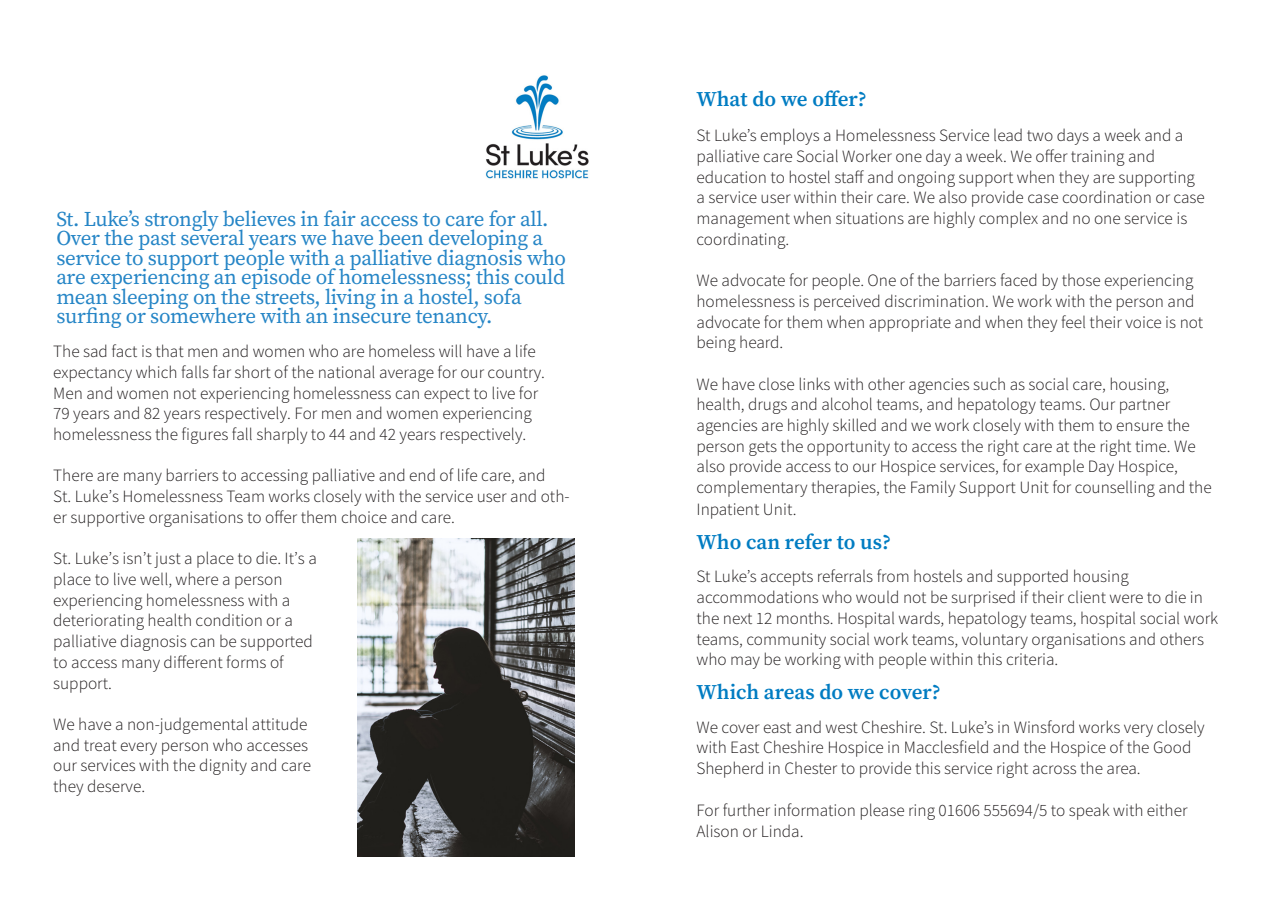
<style>
.page{position:relative;width:1285px;height:919px;background:#fff}
.page>*{position:absolute;margin:0;border:0;box-sizing:border-box;transform-origin:0 0}
.t1{font:21px/19.5px "Source Serif Pro";letter-spacing:-.015em;color:#2585c6}
.t2{font:21px "Source Serif Variable";letter-spacing:.01em;color:#007cc2}
.t3{font:300 17.25px/20.7px "Source Sans Pro";color:#231f20}
.s1{font-size:18px}
</style>
<div class="page">
<img style="left:358px;top:538px;width:216px;height:318px">
<img style="left:485px;top:75px;width:104px;height:104px">
<p class="t1" style="left:56px;top:209px;width:511px">St. Luke’s strongly believes in fair access to care for all.<br>Over the past several years we have been developing a service to support people with a palliative diagnosis who are experiencing an episode of homelessness; this could mean sleeping on the streets, living in a hostel, sofa surfing or somewhere with an insecure tenancy.</p>
<p class="t3" style="left:53px;top:341px;width:493px">The sad fact is that men and women who are homeless will have a life expectancy which falls far short of the national average for our country.<br>Men and women not experiencing homelessness can expect to live for 79 years and 82 years respectively. For men and women experiencing homelessness the figures fall sharply to 44 and 42 years respectively.</p>
<p class="t3" style="left:53px;top:465px;width:494px">There are many barriers to accessing palliative and end of life care, and</p>
<p class="t3" style="left:53px;top:486px;width:518px">St. Luke’s Homelessness Team works closely with the service user and oth&shy;er supportive organisations to offer them choice and care.</p>
<p class="t3" style="left:53px;top:548px;width:265px">St. Luke’s isn’t just a place to die. It’s a</p>
<p class="t3" style="left:53px;top:569px;width:231px">place to live well, where a person</p>
<p class="t3" style="left:53px;top:589px;width:238px">experiencing homelessness with a</p>
<p class="t3" style="left:53px;top:610px;width:241px">deteriorating health condition or a</p>
<p class="t3" style="left:53px;top:631px;width:261px">palliative diagnosis can be supported</p>
<p class="t3" style="left:53px;top:651px;width:232px">to access many different forms of</p>
<p class="t3" style="left:53px;top:672px;width:60px">support.</p>
<p class="t3" style="left:53px;top:713px;width:256px">We have a non-judgemental attitude</p>
<p class="t3" style="left:53px;top:734px;width:256px">and treat every person who accesses</p>
<p class="t3" style="left:53px;top:755px;width:259px">our services with the dignity and care</p>
<p class="t3" style="left:53px;top:776px;width:93px">they deserve.</p>
<p class="t2" style="left:696px;top:85px;width:171px">What do we offer?</p>
<p class="t3" style="left:696px;top:125px;width:510px">St Luke’s employs a Homelessness Service lead two days a week and a palliative care Social Worker one day a week. We offer training and education to hostel staff and ongoing support when they are supporting a service user within their care. We also provide case coordination or case management when situations are highly complex and no one service is coordinating.</p>
<p class="t3" style="left:696px;top:270px;width:508px">We advocate for people. One of the barriers faced by those experiencing homelessness is perceived discrimination. We work with the person and advocate for them when appropriate and when they feel their voice is not being heard.</p>
<p class="t3" style="left:696px;top:373px;width:516px">We have close links with other agencies such as social care, housing, health, drugs and alcohol teams, and hepatology teams. Our partner agencies are highly skilled and we work closely with them to ensure the person gets the opportunity to access the right care at the right time. We also provide access to our Hospice services, for example Day Hospice, complementary therapies, the Family Support Unit for counselling and the Inpatient Unit.</p>
<p class="t2" style="left:696px;top:528px;width:196px">Who can refer to us?</p>
<p class="t3" style="left:696px;top:566px;width:434px">St Luke’s accepts referrals from hostels and supported housing</p>
<p class="t3" style="left:696px;top:587px;width:523px">accommodations who would not be surprised if their client were to die in the next 12 months. Hospital wards, hepatology teams, hospital social work teams, community social work teams, voluntary organisations and others who may be working with people within this criteria.</p>
<p class="t2" style="left:696px;top:678px;width:245px">Which areas do we cover?</p>
<p class="t3" style="left:696px;top:716px;width:509px">We cover east and west Cheshire. St. Luke’s in Winsford works very closely with East Cheshire Hospice in Macclesfield and the Hospice of the Good<br>Shepherd in Chester to provide this service right across the area.</p>
<p class="t3" style="left:696px;top:799px;width:492px;line-height:21.6px">For further information please ring 01606 555694/5 to speak with either<br>Alison or Linda<span class="s1">.</span></p>
</div>
